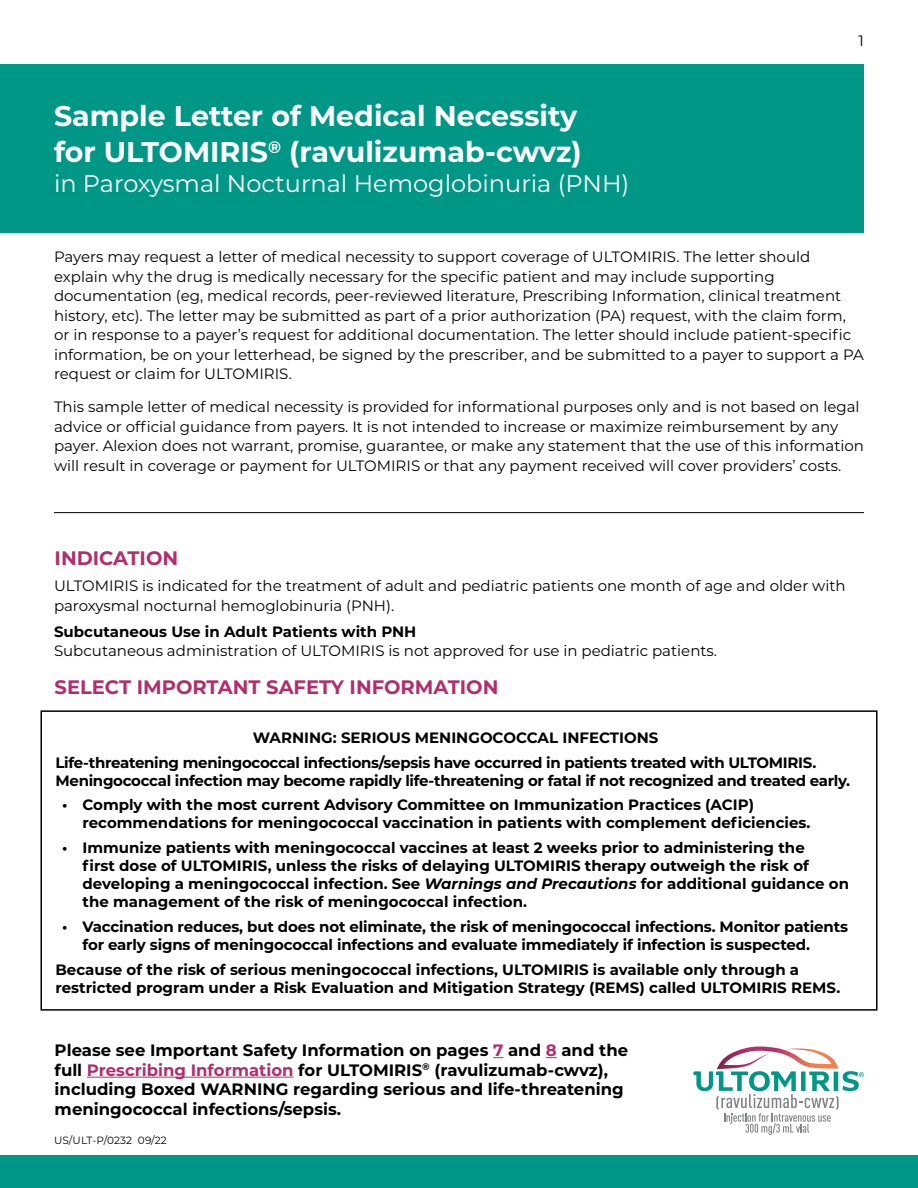
<style>
.page{position:relative;width:918px;height:1188px;background:#fff}
.page>*{position:absolute;margin:0;border:0;box-sizing:border-box;transform-origin:0 0}
.t1{font:700 28.5px/36px "Montserrat";color:#fff}
.t2{font:24px "Montserrat";color:#fff}
.t3{font:700 19.5px "Montserrat";color:#b12e6a}
.t4{font:700 16.5px/19.5px "Montserrat";color:#000}
.t5{font:15px/19.5px "Montserrat";color:#000}
.t6{font:700 15px/18px "Montserrat";color:#000}
.t7{font:700 15px/24.8px "Montserrat";letter-spacing:-.02em;color:#000}
.t8{font:10.5px "Montserrat";letter-spacing:.01em;color:#000}
.s1{font-style:italic}
.s2{color:#b12e6a}
</style>
<div class="page">
<div style="left:0;top:1155px;width:918px;height:33px;background:#009787"></div>
<svg style="left:693px;top:1047px;width:171px;height:88px"></svg>
<hr style="left:87px;top:1077px;width:207px;height:1px;background:#b12e6a">
<div style="left:0;top:64px;width:864px;height:169px;background:#009787"></div>
<hr style="left:54px;top:512px;width:810px;height:1px;background:#000">
<div style="left:40px;top:710px;width:838px;height:301px;border:2px solid #000"></div>
<h1 class="t1" style="left:54px;top:97px;width:529px">Sample Letter of Medical Necessity for ULTOMIRIS<sup>®</sup> (ravulizumab-cwvz)</h1>
<h2 class="t2" style="left:54px;top:167px;width:577px">in Paroxysmal Nocturnal Hemoglobinuria (PNH)</h2>
<p class="t5" style="left:859px;top:30px;width:7px">1</p>
<p class="t5" style="left:54px;top:247px;width:811px">Payers may request a letter of medical necessity to support coverage of ULTOMIRIS. The letter should explain why the drug is medically necessary for the specific patient and may include supporting documentation (eg, medical records, peer-reviewed literature, Prescribing Information, clinical treatment history, etc). The letter may be submitted as part of a prior authorization (PA) request, with the claim form, or in response to a payer’s request for additional documentation. The letter should include patient-specific information, be on your letterhead, be signed by the prescriber, and be submitted to a payer to support a PA request or claim for ULTOMIRIS.</p>
<p class="t5" style="left:54px;top:397px;width:812px">This sample letter of medical necessity is provided for informational purposes only and is not based on legal advice or official guidance from payers. It is not intended to increase or maximize reimbursement by any payer. Alexion does not warrant, promise, guarantee, or make any statement that the use of this information will result in coverage or payment for ULTOMIRIS or that any payment received will cover providers’ costs.</p>
<h3 class="t3" style="left:55px;top:544px;width:125px">INDICATION</h3>
<p class="t5" style="left:54px;top:575px;width:793px">ULTOMIRIS is indicated for the treatment of adult and pediatric patients one month of age and older with paroxysmal nocturnal hemoglobinuria (PNH).</p>
<p class="t6" style="left:54px;top:622px;width:364px">Subcutaneous Use in Adult Patients with PNH</p>
<p class="t5" style="left:54px;top:641px;width:665px">Subcutaneous administration of ULTOMIRIS is not approved for use in pediatric patients.</p>
<h3 class="t3" style="left:55px;top:673px;width:445px">SELECT IMPORTANT SAFETY INFORMATION</h3>
<p class="t7" style="left:56px;top:724px;width:762px;text-indent:197px">WARNING: SERIOUS MENINGOCOCCAL INFECTIONS<br>Life-threatening meningococcal infections/sepsis have occurred in patients treated with ULTOMIRIS.</p>
<p class="t7" style="left:56px;top:767px;width:796px">Meningococcal infection may become rapidly life-threatening or fatal if not recognized and treated early.</p>
<p class="t6" style="left:83px;top:795px;width:730px;text-indent:-20px">• Comply with the most current Advisory Committee on Immunization Practices (ACIP) recommendations for meningococcal vaccination in patients with complement deficiencies.</p>
<p class="t6" style="left:83px;top:838px;width:768px;text-indent:-20px">• Immunize patients with meningococcal vaccines at least 2 weeks prior to administering the<br>first dose of ULTOMIRIS, unless the risks of delaying ULTOMIRIS therapy outweigh the risk of developing a meningococcal infection. See <span class="s1">Warnings and Precautions</span> for additional guidance on the management of the risk of meningococcal infection.</p>
<p class="t6" style="left:83px;top:917px;width:767px;text-indent:-20px">• Vaccination reduces, but does not eliminate, the risk of meningococcal infections. Monitor patients for early signs of meningococcal infections and evaluate immediately if infection is suspected.</p>
<p class="t6" style="left:56px;top:960px;width:786px">Because of the risk of serious meningococcal infections, ULTOMIRIS is available only through a restricted program under a Risk Evaluation and Mitigation Strategy (REMS) called ULTOMIRIS REMS.</p>
<p class="t4" style="left:55px;top:1040px;width:575px">Please see Important Safety Information on pages <span class="s2">7</span> and <span class="s2">8</span> and the full <span class="s2">Prescribing Information</span> for ULTOMIRIS<sup>®</sup> (ravulizumab-cwvz), including Boxed WARNING regarding serious and life-threatening meningococcal infections/sepsis.</p>
<p class="t8" style="left:54px;top:1133px;width:114px">US/ULT-P/0232 09/22</p>
</div>
